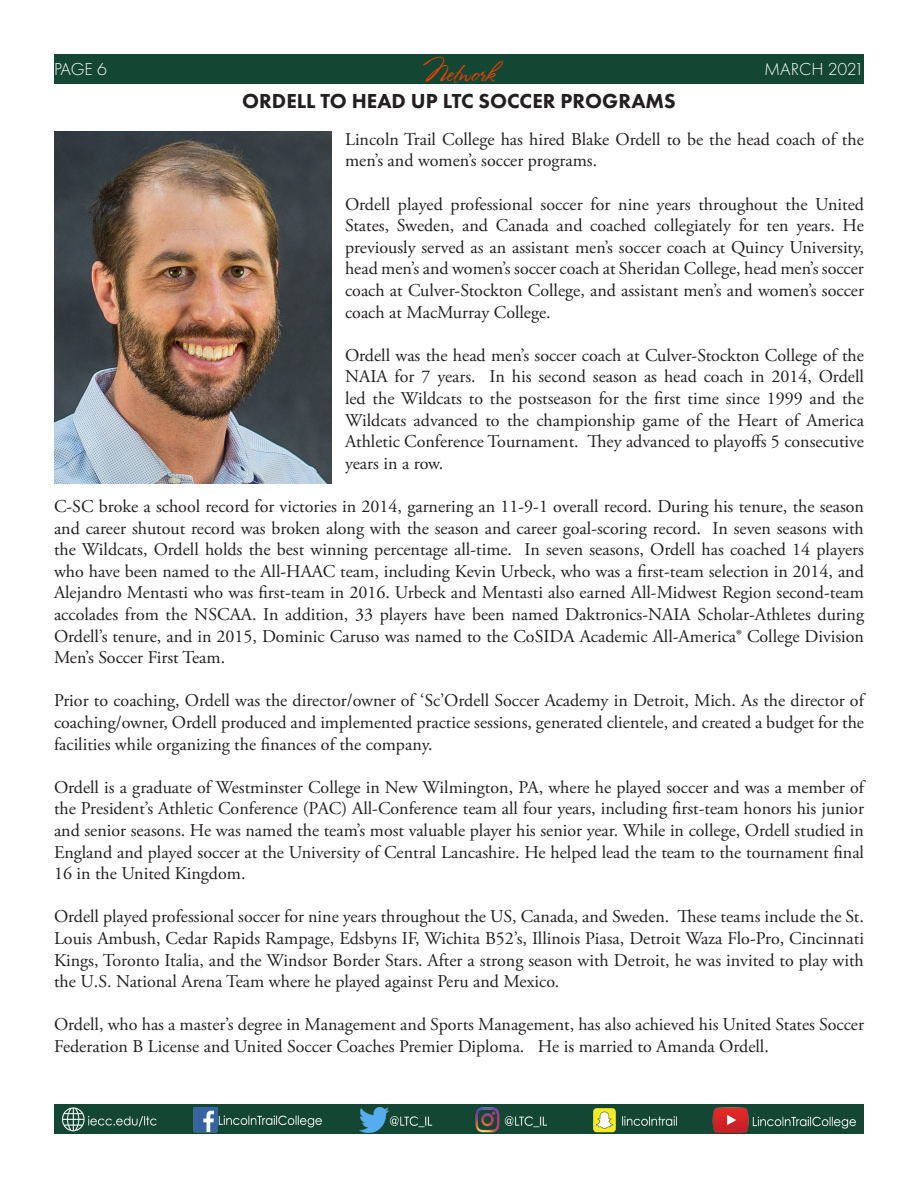
<style>
.page{position:relative;width:918px;height:1188px;background:#fff}
.page>*{position:absolute;margin:0;border:0;box-sizing:border-box;transform-origin:0 0}
.t1{font:25.5px "Stephanie Marie JF";color:#e74300}
.Headline{font:800 21px "Futura PT";color:#231f20}
.t2{font:18px/21.6px "Adobe Garamond Pro";color:#231f20;text-align:justify}
.t3{font:300 18px "Futura PT";letter-spacing:-.005em;color:#fff}
</style>
<div class="page">
<div style="left:54px;top:54px;width:810px;height:29px;background:#144634"></div>
<div style="left:54px;top:1105px;width:810px;height:29px;background:#144634"></div>
<img style="left:62px;top:1108px;width:794px;height:24px">
<img style="left:54px;top:132px;width:278px;height:352px">
<p class="t3" style="left:54px;top:59px;width:55px">PAGE 6</p>
<h1 class="t1" style="left:423px;top:57px;width:74px">Network</h1>
<p class="t3" style="left:764px;top:59px;width:101px">MARCH 2021</p>
<p class="Headline" style="left:242px;top:88px;width:435px">ORDELL TO HEAD UP LTC SOCCER PROGRAMS</p>
<p class="t2" style="left:345px;top:129px;width:520px">Lincoln Trail College has hired Blake Ordell to be the head coach of the men’s and women’s soccer programs.</p>
<p class="t2" style="left:345px;top:194px;width:520px">Ordell played professional soccer for nine years throughout the United States, Sweden, and Canada and coached collegiately for ten years. He previously served as an assistant men’s soccer coach at Quincy University, head men’s and women’s soccer coach at Sheridan College, head men’s soccer coach at Culver-Stockton College, and assistant men’s and women’s soccer coach at MacMurray College.</p>
<p class="t2" style="left:345px;top:345px;width:520px">Ordell was the head men’s soccer coach at Culver-Stockton College of the NAIA for 7 years. In his second season as head coach in 2014, Ordell led the Wildcats to the postseason for the first time since 1999 and the Wildcats advanced to the championship game of the Heart of America Athletic Conference Tournament. They advanced to playoffs 5 consecutive years in a row.</p>
<p class="t2" style="left:54px;top:496px;width:812px">C-SC broke a school record for victories in 2014, garnering an 11-9-1 overall record. During his tenure, the season and career shutout record was broken along with the season and career goal-scoring record. In seven seasons with the Wildcats, Ordell holds the best winning percentage all-time. In seven seasons, Ordell has coached 14 players who have been named to the All-HAAC team, including Kevin Urbeck, who was a first-team selection in 2014, and Alejandro Mentasti who was first-team in 2016. Urbeck and Mentasti also earned All-Midwest Region second-team accolades from the NSCAA. In addition, 33 players have been named Daktronics-NAIA Scholar-Athletes during Ordell’s tenure, and in 2015, Dominic Caruso was named to the CoSIDA Academic All-America® College Division Men’s Soccer First Team.</p>
<p class="t2" style="left:54px;top:691px;width:812px">Prior to coaching, Ordell was the director/owner of ‘Sc’Ordell Soccer Academy in Detroit, Mich. As the director of coaching/owner, Ordell produced and implemented practice sessions, generated clientele, and created a budget for the facilities while organizing the finances of the company.</p>
<p class="t2" style="left:54px;top:777px;width:812px">Ordell is a graduate of Westminster College in New Wilmington, PA, where he played soccer and was a member of the President’s Athletic Conference (PAC) All-Conference team all four years, including first-team honors his junior and senior seasons. He was named the team’s most valuable player his senior year. While in college, Ordell studied in England and played soccer at the University of Central Lancashire. He helped lead the team to the tournament final 16 in the United Kingdom.</p>
<p class="t2" style="left:54px;top:907px;width:812px">Ordell played professional soccer for nine years throughout the US, Canada, and Sweden. These teams include the St.<br>Louis Ambush, Cedar Rapids Rampage, Edsbyns IF, Wichita B52’s, Illinois Piasa, Detroit Waza Flo-Pro, Cincinnati Kings, Toronto Italia, and the Windsor Border Stars. After a strong season with Detroit, he was invited to play with the U.S. National Arena Team where he played against Peru and Mexico.</p>
<p class="t2" style="left:54px;top:1015px;width:812px">Ordell, who has a master’s degree in Management and Sports Management, has also achieved his United States Soccer<br>Federation B License and United Soccer Coaches Premier Diploma. He is married to Amanda Ordell.</p>
</div>
